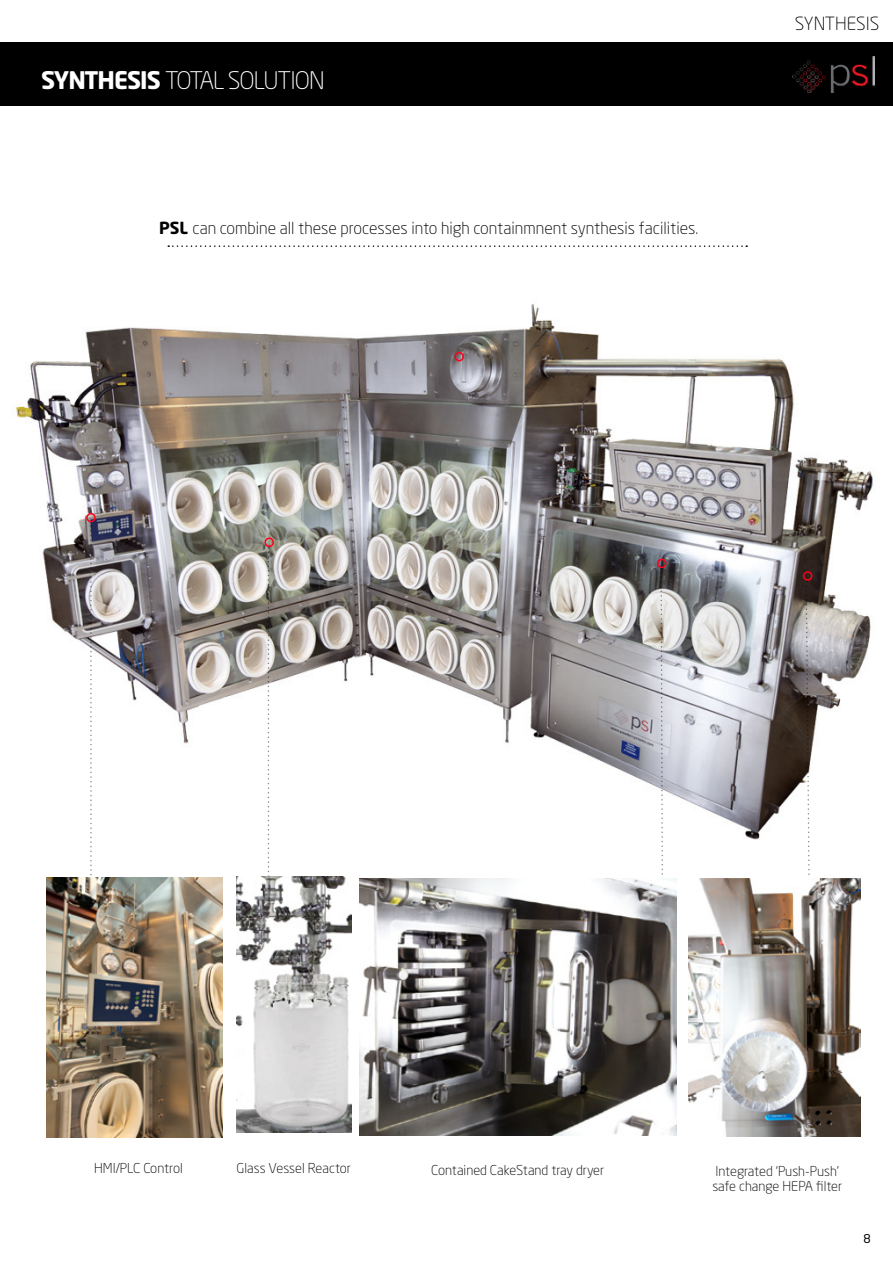
<style>
.page{position:relative;width:893px;height:1263px;background:#fff}
.page>*{position:absolute;margin:0;border:0;box-sizing:border-box;transform-origin:0 0}
.t1{font:300 24px "Neo Sans Std";letter-spacing:-.065em;color:#fff}
.t2{font:300 18px "Neo Sans Std";color:#000}
.t3{font:300 16.5px "Neo Sans Std";color:#000}
.t4{font:300 13.5px/15px "Neo Sans Std";color:#000}
.t5{font:12px "Neo Sans Std";color:#000}
.s1{font-weight:700}
</style>
<div class="page">
<div style="left:0;top:43px;width:893px;height:63px;background:#000"></div>
<img style="left:11px;top:304px;width:862px;height:540px">
<svg style="left:268px;top:547px;width:1px;height:329px"></svg>
<div style="left:264px;top:537px;width:10px;height:10px;border:2px solid #ff001e;border-radius:50%"></div>
<div style="left:454px;top:352px;width:10px;height:9px;border:2px solid #ff001e;border-radius:50%"></div>
<div style="left:657px;top:559px;width:9px;height:9px;border:2px solid #ff001e;border-radius:50%"></div>
<svg style="left:805px;top:581px;width:6px;height:294px"></svg>
<div style="left:803px;top:571px;width:9px;height:10px;border:2px solid #ff001e;border-radius:50%"></div>
<svg style="left:168px;top:245px;width:579px;height:2px"></svg>
<img style="left:688px;top:879px;width:172px;height:258px">
<svg style="left:557px;top:567px;width:107px;height:308px"></svg>
<svg style="left:90px;top:522px;width:2px;height:356px"></svg>
<img style="left:47px;top:878px;width:176px;height:259px">
<div style="left:86px;top:513px;width:10px;height:9px;border:2px solid #ff001e;border-radius:50%"></div>
<img style="left:792px;top:56px;width:82px;height:37px">
<img style="left:237px;top:876px;width:114px;height:257px">
<img style="left:359px;top:878px;width:317px;height:257px">
<h1 class="t1" style="left:41px;top:65px;width:285px"><span class="s1">SYNTHESIS</span> TOTAL SOLUTI ON</h1>
<p class="t3" style="left:159px;top:218px;width:541px"><span class="s1">PSL</span> can combine all these processes into high containmnent synthesis facilities.</p>
<h2 class="t2" style="left:795px;top:13px;width:61px">SYNTHESIS</h2>
<p class="t4" style="left:94px;top:1160px;width:90px">HMI/PLC Control</p>
<p class="t4" style="left:237px;top:1160px;width:116px">G lass Vessel Reactor</p>
<p class="t4" style="left:431px;top:1163px;width:175px">Contained CakeStand tray dryer</p>
<p class="t4" style="left:712px;top:1163px;width:131px">I ntegrated ‘Push-Push’ safe change HEPA filter</p>
<p class="t5" style="left:864px;top:1231px;width:9px">8</p>
</div>
